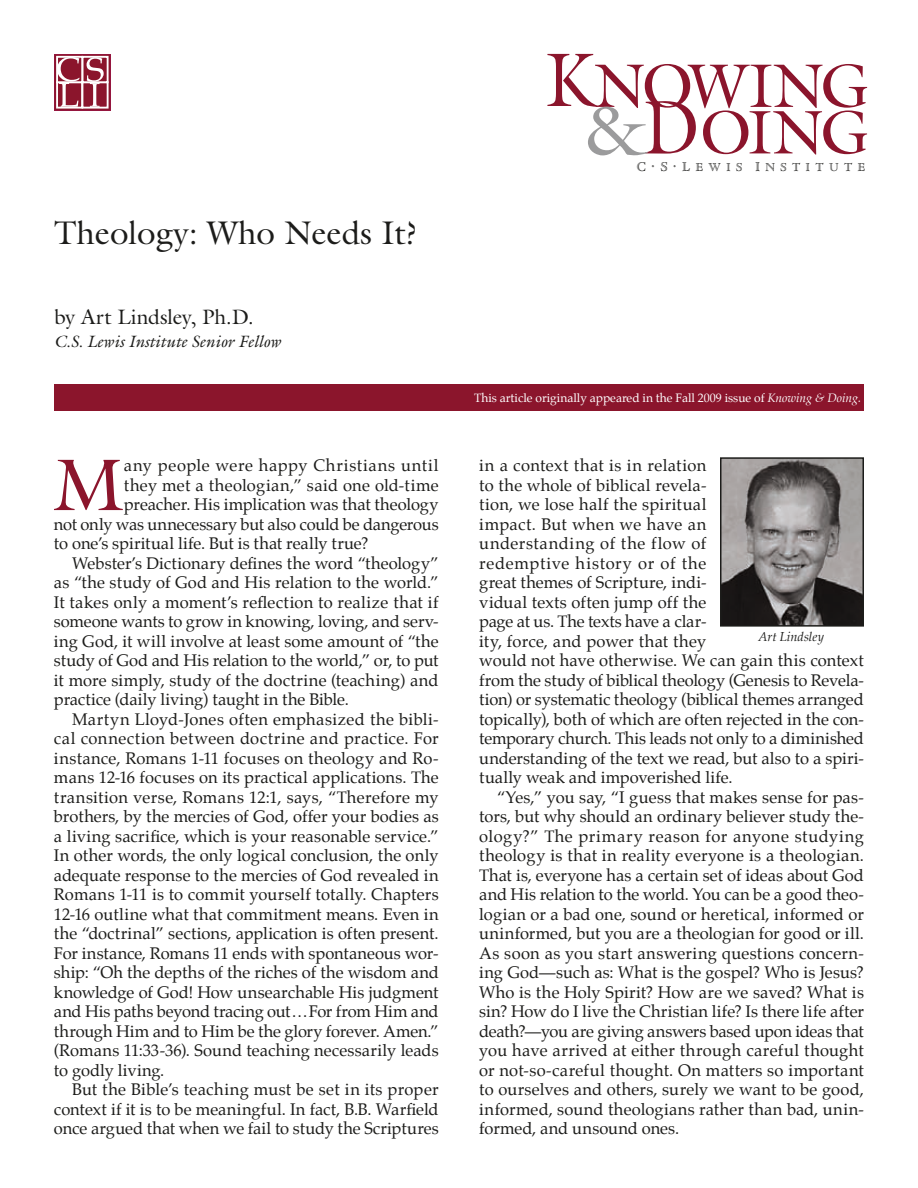
<style>
.page{position:relative;width:918px;height:1188px;background:#fff}
.page>*{position:absolute;margin:0;border:0;box-sizing:border-box;transform-origin:0 0}
.t1{font:73.8px "Galliard";color:#8b152c}
.t2{font:69.3px "Galliard Roman SC900";color:#9b9b9c;scale:1.09 1}
.t3{font:62.1px "Galliard Roman SC900";letter-spacing:-.055em;color:#8b152c}
.t4{font:33px "Galliard";color:#1c1c1a}
.t5{font:21px "Galliard";letter-spacing:-.005em;color:#1c1c1a}
.t6{font:16.5px/19.5px "Palatino";letter-spacing:.005em;color:#1c1c1a}
.t7{font:16.5px "Palatino";letter-spacing:.03em;color:#1c1c1a}
.t8{font:16.5px "Palatino";letter-spacing:-.015em;color:#1c1c1a}
.t9{font:16.5px "Palatino";letter-spacing:.04em;color:#1c1c1a}
.t10{font:italic 16.5px "Galliard";color:#1c1c1a}
.t11{font:13.8px "Cloister Std Open Face SC900";color:#1c1c1a}
.t12{font:italic 12.75px "Palatino";letter-spacing:.005em;color:#1c1c1a}
.t13{font:12.45px "Cloister Std Open Face SC900";letter-spacing:.435em;color:#1c1c1a}
.t14{font:12px "Palatino";color:#fff}
.s1{font-size:76.65px}
.s2{font-size:76.65px;color:#8b152c}
.s3{font-size:13.8px}
.s4{font-style:italic}
</style>
<div class="page">
<div style="left:54px;top:384px;width:810px;height:27px;background:#8b152c"></div>
<div style="left:54px;top:54px;width:57px;height:57px;border:1px solid #961741"></div>
<div style="left:56px;top:81px;width:27px;height:28px;border:2px solid #fff"></div>
<div style="left:82px;top:82px;width:26px;height:26px;background:#8b152c"></div>
<div style="left:82px;top:81px;width:27px;height:28px;border:2px solid #fff"></div>
<div style="left:82px;top:57px;width:26px;height:25px;background:#8b152c"></div>
<div style="left:82px;top:56px;width:27px;height:27px;border:2px solid #fff"></div>
<div style="left:56px;top:56px;width:27px;height:27px;border:2px solid #fff"></div>
<svg style="left:57px;top:57px;width:23px;height:50px"></svg>
<svg style="left:87px;top:57px;width:17px;height:50px"></svg>
<img style="left:723px;top:460px;width:138px;height:164px">
<div style="left:720px;top:457px;width:144px;height:170px;border:2px solid #1c1c1a"></div>
<h3 class="t4" style="left:54px;top:212px;width:365px">Theology: Who Needs It?</h3>
<p class="t5" style="left:54px;top:304px;width:201px">by Art Lindsley, Ph.D.</p>
<p class="t10" style="left:54px;top:331px;width:229px">C.S. Lewis Institute Senior Fellow</p>
<h1 class="t1" style="left:53px;top:439px;width:72px">M</h1>
<p class="t9" style="left:124px;top:452px;width:316px">any people were happy Christians until</p>
<p class="t6" style="left:124px;top:475px;width:316px">they met a theologian,” said one old-time</p>
<p class="t6" style="left:124px;top:495px;width:316px">preacher. His implication was that theology</p>
<p class="t6" style="left:54px;top:514px;width:386px">not only was unnecessary but also could be dangerous</p>
<p class="t6" style="left:54px;top:534px;width:316px">to one’s spiritual life. But is that really true?</p>
<p class="t6" style="left:72px;top:553px;width:368px">Webster’s Dictionary defines the word “theology”</p>
<p class="t6" style="left:54px;top:573px;width:386px">as “the study of God and His relation to the world.”</p>
<p class="t6" style="left:54px;top:592px;width:386px">It takes only a moment’s reflection to realize that if</p>
<p class="t6" style="left:54px;top:612px;width:386px">someone wants to grow in knowing, loving, and serv-</p>
<p class="t6" style="left:54px;top:631px;width:386px">ing God, it will involve at least some amount of “the</p>
<p class="t6" style="left:54px;top:651px;width:386px">study of God and His relation to the world,” or, to put</p>
<p class="t6" style="left:54px;top:670px;width:386px">it more simply, study of the doctrine (teaching) and</p>
<p class="t6" style="left:54px;top:690px;width:296px">practice (daily living) taught in the Bible.</p>
<p class="t6" style="left:72px;top:709px;width:368px">Martyn Lloyd-Jones often emphasized the bibli-</p>
<p class="t7" style="left:54px;top:725px;width:386px">cal connection between doctrine and practice. For</p>
<p class="t6" style="left:54px;top:748px;width:386px">instance, Romans 1-11 focuses on theology and Ro-</p>
<p class="t6" style="left:54px;top:768px;width:386px">mans 12-16 focuses on its practical applications. The</p>
<p class="t6" style="left:54px;top:787px;width:386px">transition verse, Romans 12:1, says, “Therefore my</p>
<p class="t6" style="left:54px;top:807px;width:386px">brothers, by the mercies of God, offer your bodies as</p>
<p class="t6" style="left:54px;top:826px;width:386px">a living sacrifice, which is your reasonable service.”</p>
<p class="t6" style="left:54px;top:846px;width:386px">In other words, the only logical conclusion, the only</p>
<p class="t6" style="left:54px;top:865px;width:386px">adequate response to the mercies of God revealed in</p>
<p class="t6" style="left:54px;top:885px;width:386px">Romans 1-11 is to commit yourself totally. Chapters</p>
<p class="t6" style="left:54px;top:904px;width:386px">12-16 outline what that commitment means. Even in</p>
<p class="t6" style="left:54px;top:924px;width:386px">the “doctrinal” sections, application is often present.</p>
<p class="t6" style="left:54px;top:943px;width:386px">For instance, Romans 11 ends with spontaneous wor-</p>
<p class="t6" style="left:54px;top:963px;width:386px">ship: “Oh the depths of the riches of the wisdom and</p>
<p class="t6" style="left:54px;top:982px;width:386px">knowledge of God! How unsearchable His judgment</p>
<p class="t8" style="left:54px;top:998px;width:386px">and His paths beyond tracing out…For from Him and</p>
<p class="t6" style="left:54px;top:1021px;width:386px">through Him and to Him be the glory forever. Amen.”</p>
<p class="t6" style="left:54px;top:1041px;width:386px">(Romans 11:33-36). Sound teaching necessarily leads</p>
<p class="t6" style="left:54px;top:1060px;width:112px">to godly living.</p>
<p class="t6" style="left:72px;top:1080px;width:368px">But the Bible’s teaching must be set in its proper</p>
<p class="t6" style="left:54px;top:1099px;width:386px">context if it is to be meaningful. In fact, B.B. Warfield</p>
<p class="t6" style="left:54px;top:1119px;width:386px">once argued that when we fail to study the Scriptures</p>
<h3 class="t3" style="left:545px;top:47px;width:325px"><span class="s1">K</span>NOWING</h3>
<h2 class="t2" style="left:583px;top:88px;width:109px">&amp;<span class="s2">D</span></h2>
<p class="t11" style="left:651px;top:157px;width:81px">.S.L<sub>EWI</sub></p>
<h3 class="t3" style="left:700px;top:93px;width:170px">OING</h3>
<p class="t13" style="left:736px;top:160px;width:131px">S <span class="s3">I</span>NSTITUTE</p>
<p class="t11" style="left:637px;top:159px;width:11px">C</p>
<p class="t14" style="left:474px;top:388px;width:388px">This article originally appeared in the Fall 2009 issue of <span class="s4">Knowing &amp; Doing.</span></p>
<p class="t6" style="left:479px;top:456px;width:386px">in a context that is in relation<br>to the whole of biblical revela-<br>tion, we lose half the spiritual<br>impact. But when we have an<br>understanding of the flow of<br>redemptive history or of the<br>great themes of Scripture, indi-<br>vidual texts often jump off the<br>page at us. The texts have a clar-<br>ity, force, and power that they<br>would not have otherwise. We can gain this context from the study of biblical theology (Genesis to Revela&shy;tion) or systematic theology (biblical themes arranged topically), both of which are often rejected in the con&shy;temporary church. This leads not only to a diminished understanding of the text we read, but also to a spiri&shy;tually weak and impoverished life.</p>
<p class="t6" style="left:479px;top:787px;width:386px;text-align:justify;text-indent:18px">“Yes,” you say, “I guess that makes sense for pas&shy;tors, but why should an ordinary believer study the&shy;ology?” The primary reason for anyone studying theology is that in reality everyone is a theologian.<br>That is, everyone has a certain set of ideas about God and His relation to the world. You can be a good theo&shy;logian or a bad one, sound or heretical, informed or uninformed, but you are a theologian for good or ill.<br>As soon as you start answering questions concern&shy;ing God—such as: What is the gospel? Who is Jesus?<br>Who is the Holy Spirit? How are we saved? What is sin? How do I live the Christian life? Is there life after death?—you are giving answers based upon ideas that you have arrived at either through careful thought or not-so-careful thought. On matters so important to ourselves and others, surely we want to be good, informed, sound theologians rather than bad, unin&shy;formed, and unsound ones.</p>
<p class="t12" style="left:758px;top:627px;width:68px">Art Lindsley</p>
</div>
